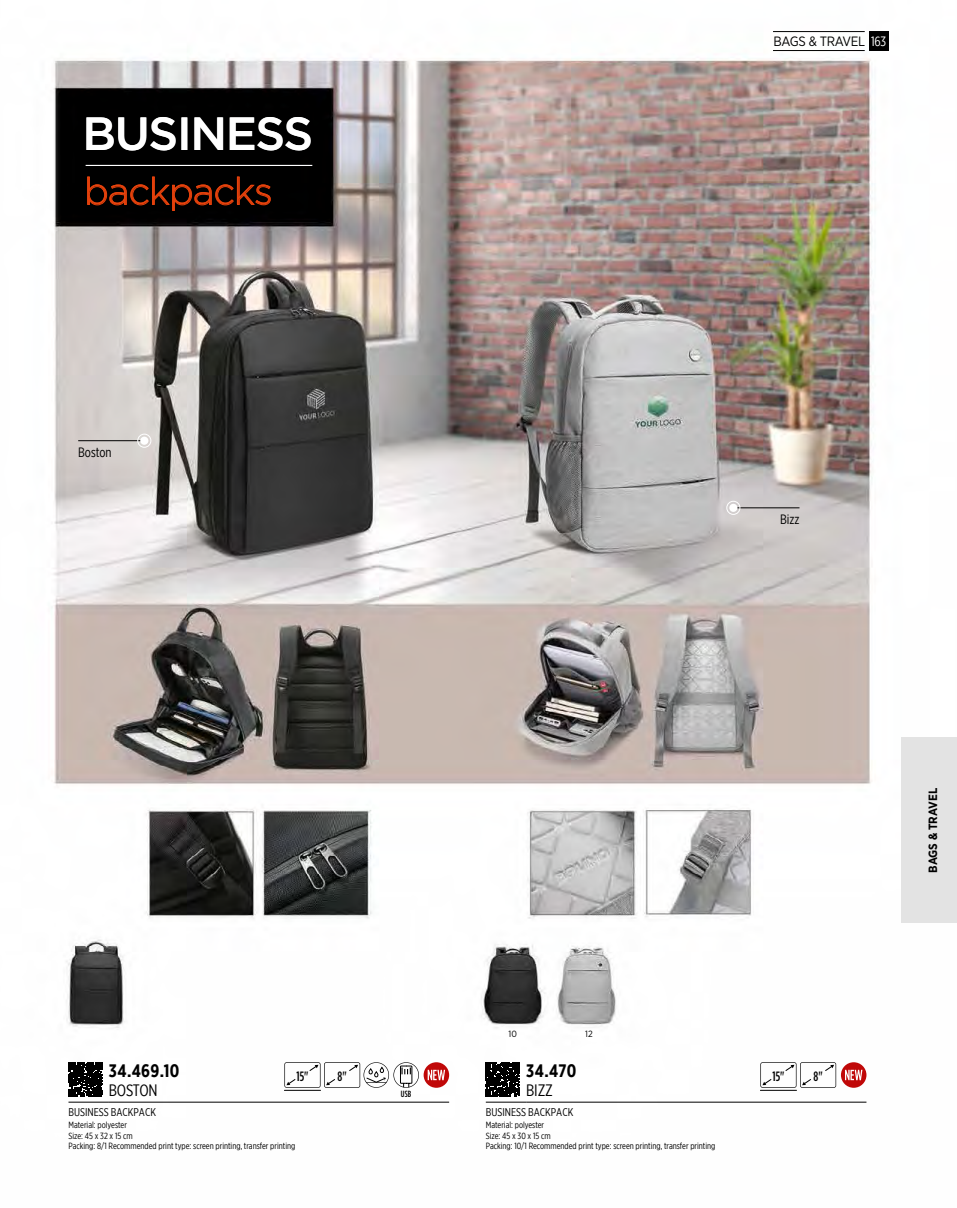
<style>
.page{position:relative;width:957px;height:1208px;background:#fff}
.page>*{position:absolute;margin:0;border:0;box-sizing:border-box;transform-origin:0 0}
.t1{font:500 46.5px "Gotham";letter-spacing:-.03em;color:#fff}
.t2{font:300 37.5px "Gotham";letter-spacing:-.025em;color:#e7420c}
.t3{font:700 18px "Gotham X Narrow";letter-spacing:.025em;color:#000}
.t4{font:16.5px "Gotham X Narrow";letter-spacing:-.01em;color:#000}
.t5{font:13.5px "Gotham Narrow";letter-spacing:-.025em;color:#000}
.t6{font:13.5px "Gotham X Narrow";color:#000}
.t7{font:500 13.5px "Gotham Condensed";color:#000}
.t8{font:700 12px "Gotham Narrow";color:#000}
.t9{font:11.25px "Gotham X Narrow";color:#000}
.t10{font:9px/10.5px "Gotham X Narrow";color:#000}
.t11{font:9px "Gotham Narrow";color:#000}
.t12{font:500 9px "Gotham Condensed";color:#000}
.s1{font-family:"Gotham X Narrow";color:#fff}
</style>
<div class="page">
<img style="left:51px;top:31px;width:906px;height:1072px">
<div style="left:869px;top:31px;width:19px;height:20px;background:#000"></div>
<hr style="left:773px;top:50px;width:91px;height:1px;background:#000">
<hr style="left:773px;top:31px;width:91px;height:1px;background:#000">
<div style="left:901px;top:738px;width:56px;height:185px;background:#e3e3e3"></div>
<hr style="left:486px;top:1101px;width:40px;height:1px;background:#000">
<hr style="left:526px;top:1101px;width:340px;height:1px;background:#000">
<svg style="left:486px;top:1062px;width:34px;height:34px"></svg>
<hr style="left:68px;top:1101px;width:41px;height:1px;background:#000">
<hr style="left:109px;top:1101px;width:340px;height:1px;background:#000">
<svg style="left:68px;top:1062px;width:34px;height:34px"></svg>
<hr style="left:78px;top:440px;width:66px;height:1px;background:#000">
<div style="left:140px;top:436px;width:8px;height:9px;background:#fff;border-radius:50%"></div>
<div style="left:138px;top:434px;width:13px;height:13px;border:1px solid #fff;border-radius:50%"></div>
<hr style="left:733px;top:507px;width:66px;height:1px;background:#000">
<div style="left:729px;top:504px;width:8px;height:8px;background:#fff;border-radius:50%"></div>
<div style="left:726px;top:501px;width:14px;height:13px;border:1px solid #fff;border-radius:50%"></div>
<svg style="left:423px;top:1062px;width:26px;height:25px"></svg>
<svg style="left:428px;top:1069px;width:17px;height:11px"></svg>
<div style="left:841px;top:1062px;width:25px;height:25px;background:#c00808;border-radius:50%"></div>
<svg style="left:845px;top:1069px;width:17px;height:11px"></svg>
<hr style="left:86px;top:165px;width:226px;height:1px;background:#fff">
<hr style="left:284px;top:1090px;width:36px;height:1px;background:#000">
<svg style="left:284px;top:1062px;width:135px;height:25px"></svg>
<hr style="left:760px;top:1090px;width:36px;height:1px;background:#000">
<svg style="left:760px;top:1062px;width:76px;height:25px"></svg>
<svg style="left:87px;top:176px;width:184px;height:35px;background:#260a01"></svg>
<h1 class="t1" style="left:83px;top:103px;width:232px">BUSINESS</h1>
<h2 class="t2" style="left:84px;top:167px;width:190px">backpacks</h2>
<h3 class="t6" style="left:78px;top:444px;width:35px">Boston</h3>
<h3 class="t5" style="left:773px;top:33px;width:114px">BAGS &amp; TRAVEL <span class="s1">163</span></h3>
<h3 class="t6" style="left:780px;top:511px;width:21px">Bizz</h3>
<p class="t11" style="left:508px;top:1028px;width:10px">10</p>
<p class="t11" style="left:585px;top:1028px;width:9px">12</p>
<h3 class="t3" style="left:109px;top:1059px;width:72px">34.469.10</h3>
<h3 class="t4" style="left:109px;top:1080px;width:50px">BOSTON</h3>
<p class="t9" style="left:68px;top:1105px;width:89px">BUSINESS BACKPACK</p>
<p class="t10" style="left:68px;top:1119px;width:228px">Material: polyester<br>Size: 45 x 32 x 15 cm<br>Packing: 8/1 Recommended print type: screen printing, transfer printing</p>
<h3 class="t3" style="left:526px;top:1059px;width:52px">34.470</h3>
<h3 class="t4" style="left:526px;top:1080px;width:28px">BIZZ</h3>
<p class="t9" style="left:486px;top:1105px;width:89px">BUSINESS BACKPACK</p>
<p class="t10" style="left:486px;top:1119px;width:231px">Material: polyester<br>Size: 45 x 30 x 15 cm<br>Packing: 10/1 Recommended print type: screen printing, transfer printing</p>
<h3 class="t7" style="left:296px;top:1068px;width:13px">15"</h3>
<h3 class="t7" style="left:338px;top:1068px;width:11px">8"</h3>
<h3 class="t7" style="left:772px;top:1068px;width:13px">15"</h3>
<h3 class="t7" style="left:813px;top:1068px;width:11px">8"</h3>
<p class="t12" style="left:401px;top:1088px;width:12px">USB</p>
<h3 class="t8" style="left:925px;top:873px;width:86px;rotate:-90deg">BAGS &amp; TRAVEL</h3>
</div>
